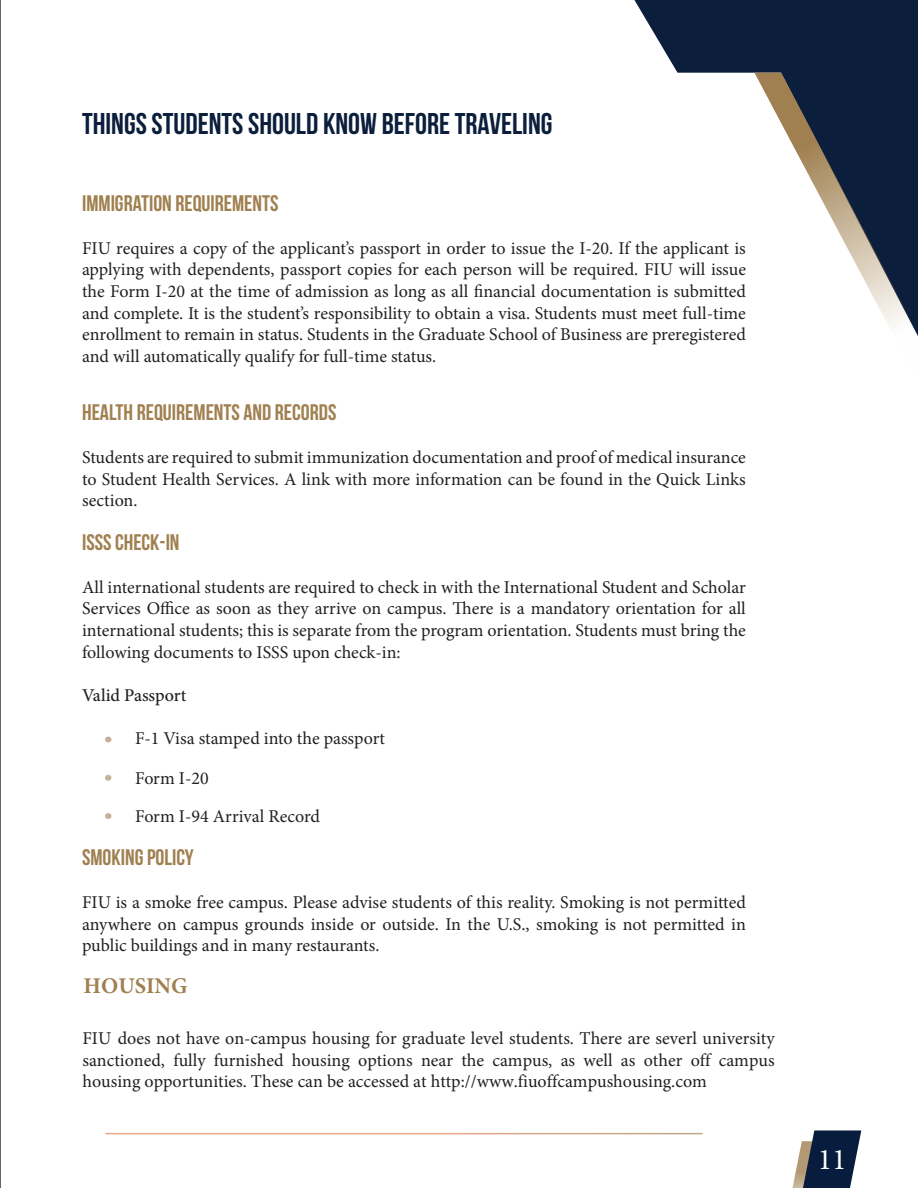
<style>
.page{position:relative;width:918px;height:1188px;background:#fff}
.page>*{position:absolute;margin:0;border:0;box-sizing:border-box;transform-origin:0 0}
.t1{font:700 30px "Bebas Neue";color:#0b1e3b}
.t2{font:30px "Minion Pro";color:#fff}
.t3{font:700 22.5px "Bebas Neue";color:#a08050}
.t4{font:700 22.5px "Minion Pro";color:#a08050}
.t5{font:18px/21.6px "Minion Pro";color:#231f20;text-align:justify}
.t6{font:500 18px "Minion Pro";letter-spacing:-.005em;color:#231f20}
</style>
<div class="page">
<hr style="left:0;top:0;width:1px;height:1188px;background:#231f20">
<svg style="left:105px;top:737px;width:6px;height:6px"></svg>
<svg style="left:105px;top:775px;width:6px;height:6px"></svg>
<svg style="left:105px;top:813px;width:6px;height:6px"></svg>
<svg style="left:792px;top:1130px;width:69px;height:58px"></svg>
<svg style="left:634px;top:0;width:284px;height:73px;background:#1e2f4a"></svg>
<svg style="left:754px;top:73px;width:164px;height:263px"></svg>
<p class="t1" style="left:82px;top:108px;width:472px">THINGS STUDENTS SHOULD KNOW BEFORE TRAVELING</p>
<p class="t3" style="left:82px;top:190px;width:198px">IMMIGRATION REQUIREMENTS</p>
<p class="t5" style="left:82px;top:237px;width:665px">FIU requires a copy of the applicant’s passport in order to issue the I-20. If the applicant is applying with dependents, passport copies for each person will be required. FIU will issue the Form I-20 at the time of admission as long as all financial documentation is submitted and complete. It is the student’s responsibility to obtain a visa. Students must meet full-time enrollment to remain in status. Students in the Graduate School of Business are preregistered and will automatically qualify for full-time status.</p>
<p class="t3" style="left:82px;top:400px;width:256px">HEALTH REQUIREMENTS AND RECORDS</p>
<p class="t5" style="left:82px;top:447px;width:665px">Students are required to submit immunization documentation and proof of medical insurance to Student Health Services. A link with more information can be found in the Quick Links section.</p>
<p class="t3" style="left:82px;top:529px;width:99px">ISSS CHECK-IN</p>
<p class="t5" style="left:82px;top:576px;width:665px">All international students are required to check in with the International Student and Scholar Services Office as soon as they arrive on campus. There is a mandatory orientation for all international students; this is separate from the program orientation. Students must bring the following documents to ISSS upon check-in:</p>
<p class="t6" style="left:82px;top:683px;width:106px">Valid Passport</p>
<p class="t5" style="left:135px;top:728px;width:251px">F-1 Visa stamped into the passport</p>
<p class="t5" style="left:135px;top:767px;width:75px">Form I-20</p>
<p class="t5" style="left:135px;top:805px;width:186px">Form I-94 Arrival Record</p>
<p class="t3" style="left:82px;top:845px;width:113px">SMOKING POLICY</p>
<p class="t5" style="left:82px;top:892px;width:665px">FIU is a smoke free campus. Please advise students of this reality. Smoking is not permitted anywhere on campus grounds inside or outside. In the U.S., smoking is not permitted in public buildings and in many restaurants.</p>
<p class="t4" style="left:84px;top:970px;width:106px">HOUSING</p>
<p class="t5" style="left:82px;top:1028px;width:694px">FIU does not have on-campus housing for graduate level students. There are severl university sanctioned, fully furnished housing options near the campus, as well as other off campus housing opportunities. These can be accessed at http://www.fiuoffcampushousing.com</p>
<p class="t2" style="left:818px;top:1139px;width:30px">11</p>
</div>
